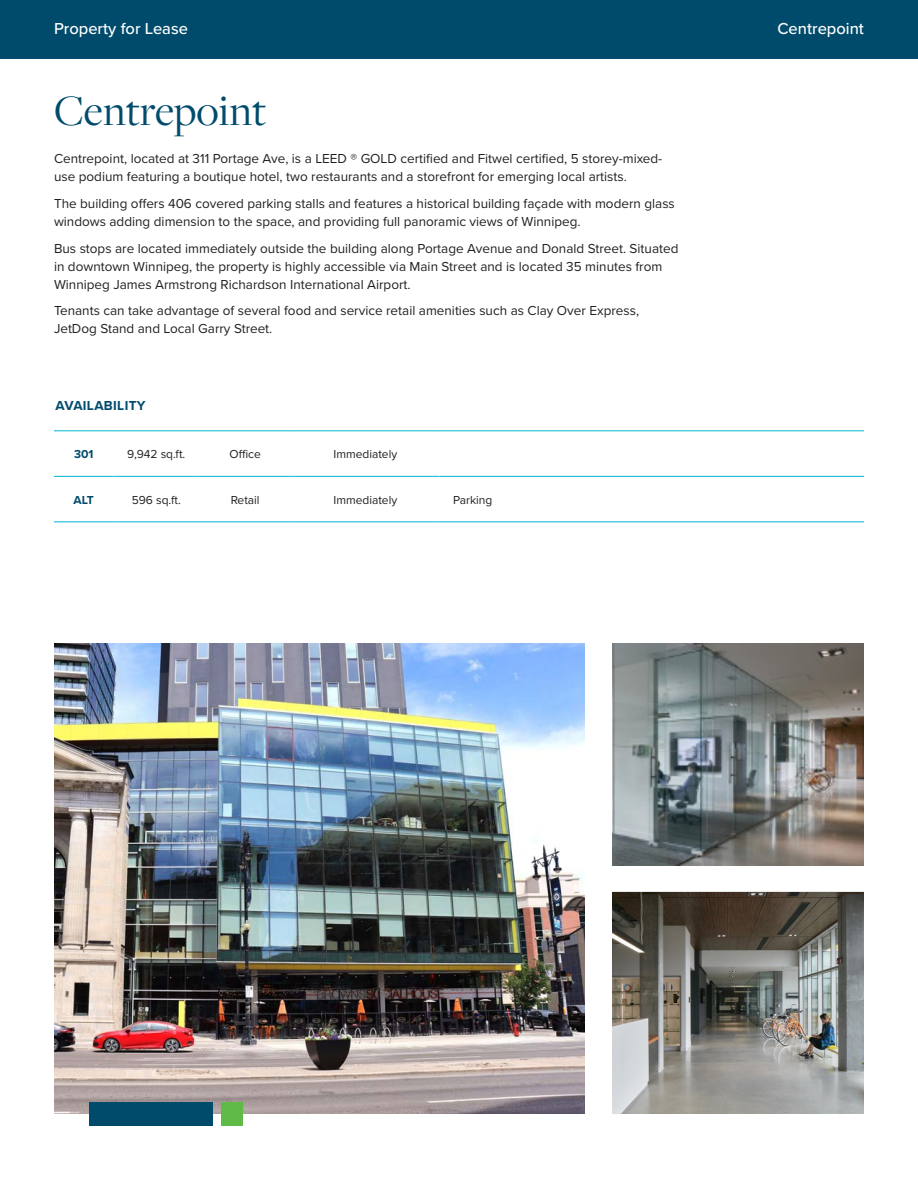
<style>
.page{position:relative;width:918px;height:1188px;background:#fff}
.page>*{position:absolute;margin:0;border:0;box-sizing:border-box;transform-origin:0 0}
.t1{font:45px "Freight Disp Pro";color:#004b6c}
.t2{font:500 16.5px "Proxima Nova";color:#fff}
.t3{font:13.5px/18px "Proxima Nova";color:#231f20}
.t4{font:700 13.5px "Proxima Nova";letter-spacing:.025em;color:#004b6c}
.t5{font:12px "Proxima Nova";color:#231f20}
.t6{font:700 12px "Proxima Nova";color:#004b6c}
</style>
<div class="page">
<img style="left:54px;top:643px;width:531px;height:471px">
<img style="left:612px;top:643px;width:252px;height:222px">
<img style="left:612px;top:892px;width:252px;height:222px">
<div style="left:90px;top:1102px;width:123px;height:23px;background:#004b6c"></div>
<div style="left:221px;top:1102px;width:22px;height:23px;background:#60bb46"></div>
<div style="left:0;top:0;width:918px;height:58px;background:#004b6c"></div>
<hr style="left:54px;top:430px;width:60px;height:1px;background:#00b5d1">
<hr style="left:114px;top:430px;width:85px;height:1px;background:#00b5d1">
<hr style="left:199px;top:430px;width:92px;height:1px;background:#00b5d1">
<hr style="left:291px;top:430px;width:149px;height:1px;background:#00b5d1">
<hr style="left:440px;top:430px;width:424px;height:1px;background:#00b5d1">
<hr style="left:54px;top:476px;width:60px;height:1px;background:#00b5d1">
<hr style="left:114px;top:476px;width:85px;height:1px;background:#00b5d1">
<hr style="left:199px;top:476px;width:92px;height:1px;background:#00b5d1">
<hr style="left:291px;top:476px;width:149px;height:1px;background:#00b5d1">
<hr style="left:440px;top:476px;width:424px;height:1px;background:#00b5d1">
<hr style="left:54px;top:521px;width:60px;height:1px;background:#00b5d1">
<hr style="left:114px;top:521px;width:85px;height:1px;background:#00b5d1">
<hr style="left:199px;top:521px;width:92px;height:1px;background:#00b5d1">
<hr style="left:291px;top:521px;width:149px;height:1px;background:#00b5d1">
<hr style="left:440px;top:521px;width:424px;height:1px;background:#00b5d1">
<p class="t2" style="left:54px;top:16px;width:136px">Property for Lease</p>
<p class="t2" style="left:777px;top:16px;width:88px">Centrepoint</p>
<h1 class="t1" style="left:54px;top:81px;width:214px">Centrepoint</h1>
<p class="t3" style="left:54px;top:149px;width:610px">Centrepoint, located at 311 Portage Ave, is a LEED ® GOLD certified and Fitwel certified, 5 storey-mixed&shy;use podium featuring a boutique hotel, two restaurants and a storefront for emerging local artists.</p>
<p class="t3" style="left:54px;top:194px;width:622px">The building offers 406 covered parking stalls and features a historical building façade with modern glass windows adding dimension to the space, and providing full panoramic views of Winnipeg.</p>
<p class="t3" style="left:54px;top:239px;width:626px">Bus stops are located immediately outside the building along Portage Avenue and Donald Street. Situated in downtown Winnipeg, the property is highly accessible via Main Street and is located 35 minutes from<br>Winnipeg James Armstrong Richardson International Airport.</p>
<p class="t3" style="left:54px;top:301px;width:587px">Tenants can take advantage of several food and service retail amenities such as Clay Over Express,<br>JetDog Stand and Local Garry Street.</p>
<p class="t4" style="left:55px;top:396px;width:92px">AVAILABILITY</p>
<p class="t6" style="left:74px;top:445px;width:21px">301</p>
<p class="t5" style="left:127px;top:445px;width:60px">9,942 sq.ft.</p>
<p class="t5" style="left:230px;top:445px;width:33px">Office</p>
<p class="t5" style="left:334px;top:445px;width:65px">Immediately</p>
<p class="t6" style="left:74px;top:491px;width:22px">ALT</p>
<p class="t5" style="left:132px;top:491px;width:50px">596 sq.ft.</p>
<p class="t5" style="left:231px;top:491px;width:30px">Retail</p>
<p class="t5" style="left:333px;top:491px;width:65px">Immediately</p>
<p class="t5" style="left:453px;top:491px;width:41px">Parking</p>
</div>
